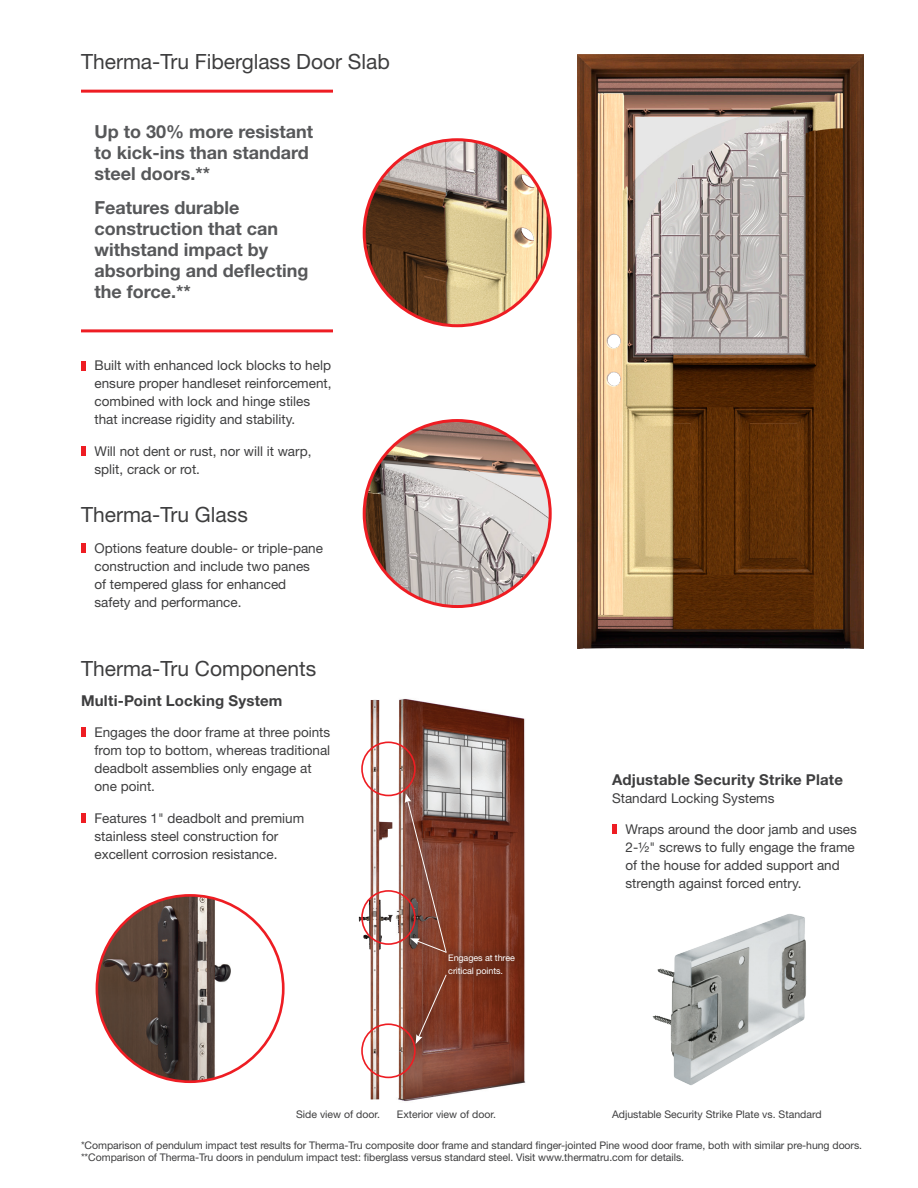
<style>
.page{position:relative;width:918px;height:1188px;background:#fff}
.page>*{position:absolute;margin:0;border:0;box-sizing:border-box;transform-origin:0 0}
.Subhead-12pt_Gray{font:21px "Helvetica Neue LT Std";color:#3e3e3f}
.Subhead-12pt_Red{font:700 18px/21px "Helvetica Neue LT Std";color:#57585a}
.Subhead-10pt_Gray{font:700 15px "Helvetica Neue LT Std";letter-spacing:.015em;color:#3e3e3f}
.Subhead-12pt_Gray-2{font:700 15px "Helvetica Neue LT Std";letter-spacing:.015em;color:#3e3e3f}
.BodyBullets{font:13.5px/18px "Helvetica Neue LT Std";color:#3e3e3f}
.Subhead-10pt_Gray-2{font:13.5px "Helvetica Neue LT Std";color:#3e3e3f}
.Notes{font:10.5px/12px "Helvetica Neue LT Std";letter-spacing:-.005em;color:#3e3e3f}
.BodyText{font:9px/13.5px "Helvetica Neue LT Std";letter-spacing:-.01em;color:#fff}
</style>
<div class="page">
<img style="left:578px;top:54px;width:286px;height:595px">
<div style="left:81px;top:361px;width:5px;height:9px;background:#ee1d23"></div>
<div style="left:81px;top:446px;width:5px;height:10px;background:#ee1d23"></div>
<hr style="left:81px;top:90px;width:252px;height:3px;background:#ee1d23">
<hr style="left:81px;top:329px;width:252px;height:3px;background:#ee1d23">
<div style="left:81px;top:543px;width:5px;height:10px;background:#ee1d23"></div>
<div style="left:81px;top:728px;width:5px;height:9px;background:#ee1d23"></div>
<div style="left:81px;top:813px;width:5px;height:10px;background:#ee1d23"></div>
<img style="left:97px;top:895px;width:134px;height:187px">
<img style="left:652px;top:914px;width:155px;height:171px">
<img style="left:395px;top:699px;width:131px;height:403px">
<img style="left:359px;top:700px;width:34px;height:399px">
<svg style="left:397px;top:786px;width:57px;height:173px;background:#a67e72"></svg>
<svg style="left:403px;top:930px;width:50px;height:30px"></svg>
<svg style="left:405px;top:793px;width:42px;height:160px;background:#885447"></svg>
<svg style="left:408px;top:968px;width:46px;height:83px"></svg>
<svg style="left:416px;top:974px;width:31px;height:70px;background:#824230"></svg>
<div style="left:361px;top:1023px;width:55px;height:55px;border:2px solid #ee1d23;border-radius:50%"></div>
<div style="left:361px;top:741px;width:55px;height:55px;border:2px solid #ee1d23;border-radius:50%"></div>
<div style="left:361px;top:890px;width:55px;height:55px;border:2px solid #ee1d23;border-radius:50%"></div>
<svg style="left:439px;top:944px;width:85px;height:40px;background:#77331f"></svg>
<div style="left:612px;top:825px;width:5px;height:9px;background:#ee1d23"></div>
<img style="left:364px;top:140px;width:186px;height:186px;border-radius:93px">
<img style="left:364px;top:421px;width:186px;height:186px;border-radius:93px">
<p class="Subhead-12pt_Gray" style="left:81px;top:49px;width:310px">Therma-Tru Fiberglass Door Slab</p>
<p class="Subhead-12pt_Red" style="left:94px;top:120px;width:220px">Up to 30% more resistant to kick-ins than standard steel doors.**</p>
<p class="Subhead-12pt_Red" style="left:94px;top:197px;width:215px">Features durable construction that can withstand impact by absorbing and deflecting the force.**</p>
<p class="BodyBullets" style="left:94px;top:357px;width:239px">Built with enhanced lock blocks to help ensure proper handleset reinforcement, combined with lock and hinge stiles that increase rigidity and stability.</p>
<p class="BodyBullets" style="left:94px;top:442px;width:218px">Will not dent or rust, nor will it warp, split, crack or rot.</p>
<p class="Subhead-12pt_Gray" style="left:81px;top:502px;width:168px">Therma-Tru Glass</p>
<p class="BodyBullets" style="left:94px;top:539px;width:230px">Options feature double- or triple-pane construction and include two panes of tempered glass for enhanced safety and performance.</p>
<p class="Subhead-12pt_Gray" style="left:81px;top:656px;width:237px">Therma-Tru Components</p>
<p class="Subhead-12pt_Gray-2" style="left:81px;top:691px;width:203px">Multi-Point Locking System</p>
<p class="BodyBullets" style="left:94px;top:723px;width:237px">Engages the door frame at three points from top to bottom, whereas traditional deadbolt assemblies only engage at one point.</p>
<p class="BodyBullets" style="left:94px;top:809px;width:211px">Features 1" deadbolt and premium stainless steel construction for excellent corrosion resistance.</p>
<p class="BodyText" style="left:448px;top:951px;width:68px">Engages at three critical points.</p>
<p class="Notes" style="left:296px;top:1108px;width:85px">Side view of door.</p>
<p class="Notes" style="left:397px;top:1108px;width:100px">Exterior view of door.</p>
<p class="Subhead-10pt_Gray" style="left:612px;top:770px;width:232px">Adjustable Security Strike Plate</p>
<p class="Subhead-10pt_Gray-2" style="left:612px;top:790px;width:164px">Standard Locking Systems</p>
<p class="BodyBullets" style="left:626px;top:820px;width:233px">Wraps around the door jamb and uses 2-½" screws to fully engage the frame of the house for added support and strength against forced entry.</p>
<p class="Notes" style="left:612px;top:1108px;width:211px">Adjustable Security Strike Plate vs. Standard</p>
<p class="Notes" style="left:81px;top:1139px;width:783px">*Comparison of pendulum impact test results for Therma-Tru composite door frame and standard finger-jointed Pine wood door frame, both with similar pre-hung doors. **Comparison of Therma-Tru doors in pendulum impact test: fiberglass versus standard steel. Visit www.thermatru.com for details.</p>
</div>
